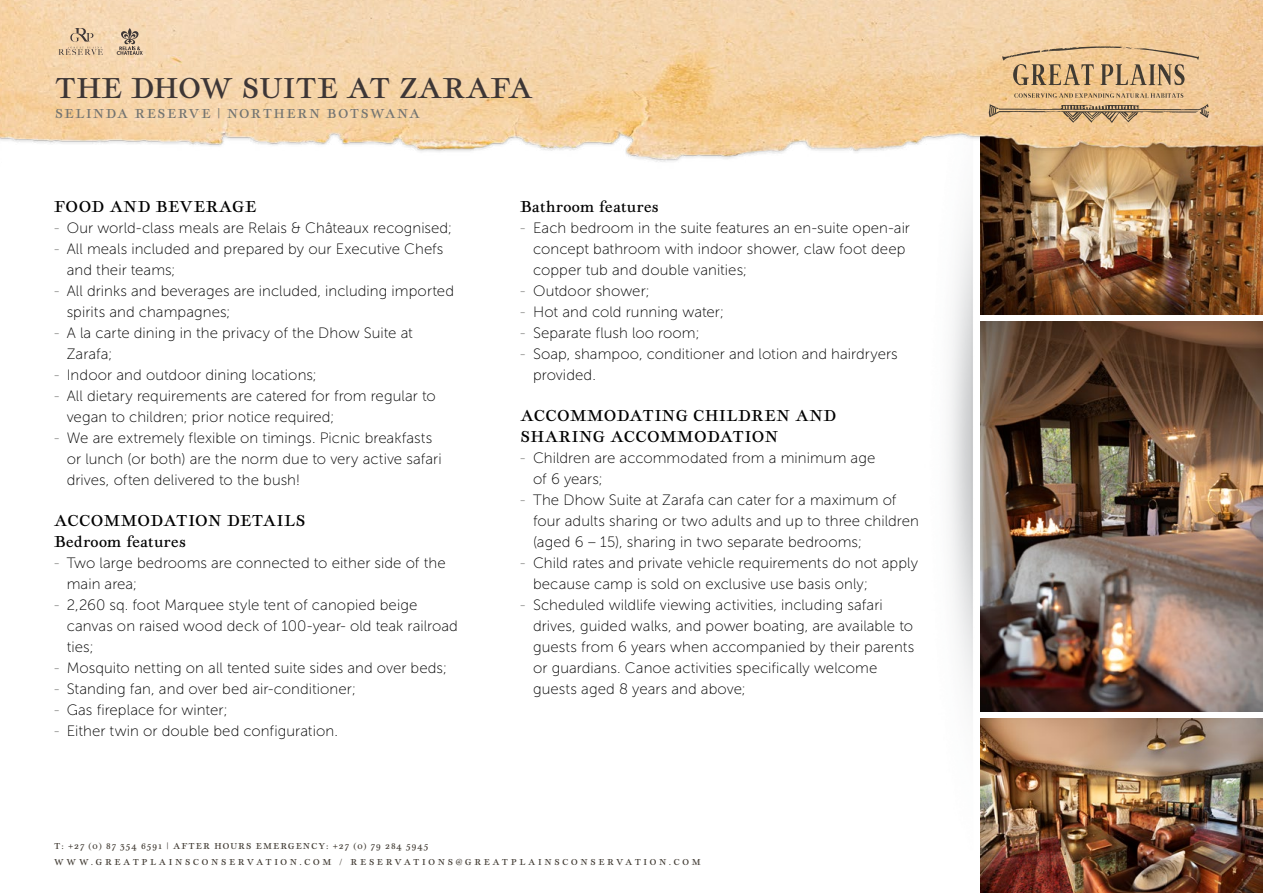
<style>
.page{position:relative;width:1263px;height:893px;background:#fff}
.page>*{position:absolute;margin:0;border:0;box-sizing:border-box;transform-origin:0 0}
.t1{font:30px "Geographica";letter-spacing:.02em;color:#3d3636}
.t2{font:16.5px/21px "Geographica";letter-spacing:.04em;color:#000}
.t3{font:16.5px "Geographica";letter-spacing:.02em;color:#000}
.t4{font:15px/21px "Museo Sans 100";letter-spacing:.005em;color:#000}
.t5{font:13.5px "Geographica";letter-spacing:.12em;color:#737471}
.t6{font:9px/16.5px "Geographica";letter-spacing:.3em;color:#413b33}
.s1{color:#737471}
</style>
<div class="page">
<img style="left:949px;top:203px;width:33px;height:516px">
<img style="left:980px;top:175px;width:283px;height:140px">
<img style="left:980px;top:719px;width:283px;height:174px">
<img style="left:980px;top:322px;width:283px;height:390px">
<img style="left:0;top:0;width:1263px;height:175px">
<svg style="left:1014px;top:93px;width:169px;height:5px"></svg>
<svg style="left:989px;top:104px;width:220px;height:19px;background:#cdab80"></svg>
<svg style="left:1002px;top:46px;width:197px;height:39px;background:#d1af83"></svg>
<svg style="left:117px;top:28px;width:26px;height:27px"></svg>
<svg style="left:59px;top:28px;width:44px;height:27px"></svg>
<h1 class="t1" style="left:55px;top:70px;width:479px">THE DHOW SUITE AT ZARAFA</h1>
<p class="t5" style="left:55px;top:105px;width:366px">SELINDA RESERVE | NORTHERN BOTSWANA</p>
<p class="t2" style="left:54px;top:196px;width:204px">FOOD AND BEVERAGE</p>
<p class="t4" style="left:54px;top:217px;width:400px"><span class="s1">-</span> Our world-class meals are Relais &amp; Châteaux recognised;</p>
<p class="t4" style="left:67px;top:238px;width:378px;text-indent:-13px"><span class="s1">-</span> All meals included and prepared by our Executive Chefs and their teams;</p>
<p class="t4" style="left:67px;top:280px;width:389px;text-indent:-13px"><span class="s1">-</span> All drinks and beverages are included, including imported spirits and champagnes;</p>
<p class="t4" style="left:67px;top:322px;width:348px;text-indent:-13px"><span class="s1">-</span> A la carte dining in the privacy of the Dhow Suite at<br>Zarafa;</p>
<p class="t4" style="left:54px;top:364px;width:264px"><span class="s1">-</span> Indoor and outdoor dining locations;</p>
<p class="t4" style="left:67px;top:385px;width:370px;text-indent:-13px"><span class="s1">-</span> All dietary requirements are catered for from regular to vegan to children; prior notice required;</p>
<p class="t4" style="left:67px;top:427px;width:376px;text-indent:-13px"><span class="s1">-</span> We are extremely flexible on timings. Picnic breakfasts or lunch (or both) are the norm due to very active safari drives, often delivered to the bush!</p>
<p class="t2" style="left:54px;top:509px;width:253px">ACCOMMODATION DETAILS<br>Bedroom features</p>
<p class="t4" style="left:67px;top:552px;width:380px;text-indent:-13px"><span class="s1">-</span> Two large bedrooms are connected to either side of the main area;</p>
<p class="t4" style="left:67px;top:594px;width:393px;text-indent:-13px"><span class="s1">-</span> 2,260 sq. foot Marquee style tent of canopied beige canvas on raised wood deck of 100-year- old teak railroad ties;</p>
<p class="t4" style="left:54px;top:657px;width:395px"><span class="s1">-</span> Mosquito netting on all tented suite sides and over beds;</p>
<p class="t4" style="left:54px;top:678px;width:304px"><span class="s1">-</span> Standing fan, and over bed air-conditioner;</p>
<p class="t4" style="left:54px;top:699px;width:175px"><span class="s1">-</span> Gas fireplace for winter;</p>
<p class="t4" style="left:54px;top:720px;width:285px"><span class="s1">-</span> Either twin or double bed configuration.</p>
<p class="t3" style="left:520px;top:197px;width:140px">Bathroom features</p>
<p class="t4" style="left:533px;top:217px;width:378px;text-indent:-13px"><span class="s1">-</span> Each bedroom in the suite features an en-suite open-air concept bathroom with indoor shower, claw foot deep copper tub and double vanities;</p>
<p class="t4" style="left:520px;top:280px;width:131px"><span class="s1">-</span> Outdoor shower;</p>
<p class="t4" style="left:520px;top:301px;width:205px"><span class="s1">-</span> Hot and cold running water;</p>
<p class="t4" style="left:520px;top:322px;width:181px"><span class="s1">-</span> Separate flush loo room;</p>
<p class="t4" style="left:533px;top:343px;width:366px;text-indent:-13px"><span class="s1">-</span> Soap, shampoo, conditioner and lotion and hairdryers provided.</p>
<p class="t2" style="left:520px;top:404px;width:317px">ACCOMMODATING CHILDREN AND<br>SHARING ACCOMMODATION</p>
<p class="t4" style="left:533px;top:447px;width:344px;text-indent:-13px"><span class="s1">-</span> Children are accommodated from a minimum age of 6 years;</p>
<p class="t4" style="left:533px;top:489px;width:387px;text-indent:-13px"><span class="s1">-</span> The Dhow Suite at Zarafa can cater for a maximum of four adults sharing or two adults and up to three children (aged 6 – 15), sharing in two separate bedrooms;</p>
<p class="t4" style="left:533px;top:552px;width:386px;text-indent:-13px"><span class="s1">-</span> Child rates and private vehicle requirements do not apply because camp is sold on exclusive use basis only;</p>
<p class="t4" style="left:533px;top:594px;width:383px;text-indent:-13px"><span class="s1">-</span> Scheduled wildlife viewing activities, including safari drives, guided walks, and power boating, are available to guests from 6 years when accompanied by their parents or guardians. Canoe activities specifically welcome guests aged 8 years and above;</p>
<p class="t6" style="left:54px;top:837px;width:648px">T: +27 (0) 87 354 6591 | AFTER HOURS EMERGENCY: +27 (0) 79 284 5945<br>WWW.GREATPLAINSCONSERVATION.COM / RESERVATIONS@GREATPLAINSCONSERVATION.COM</p>
</div>
